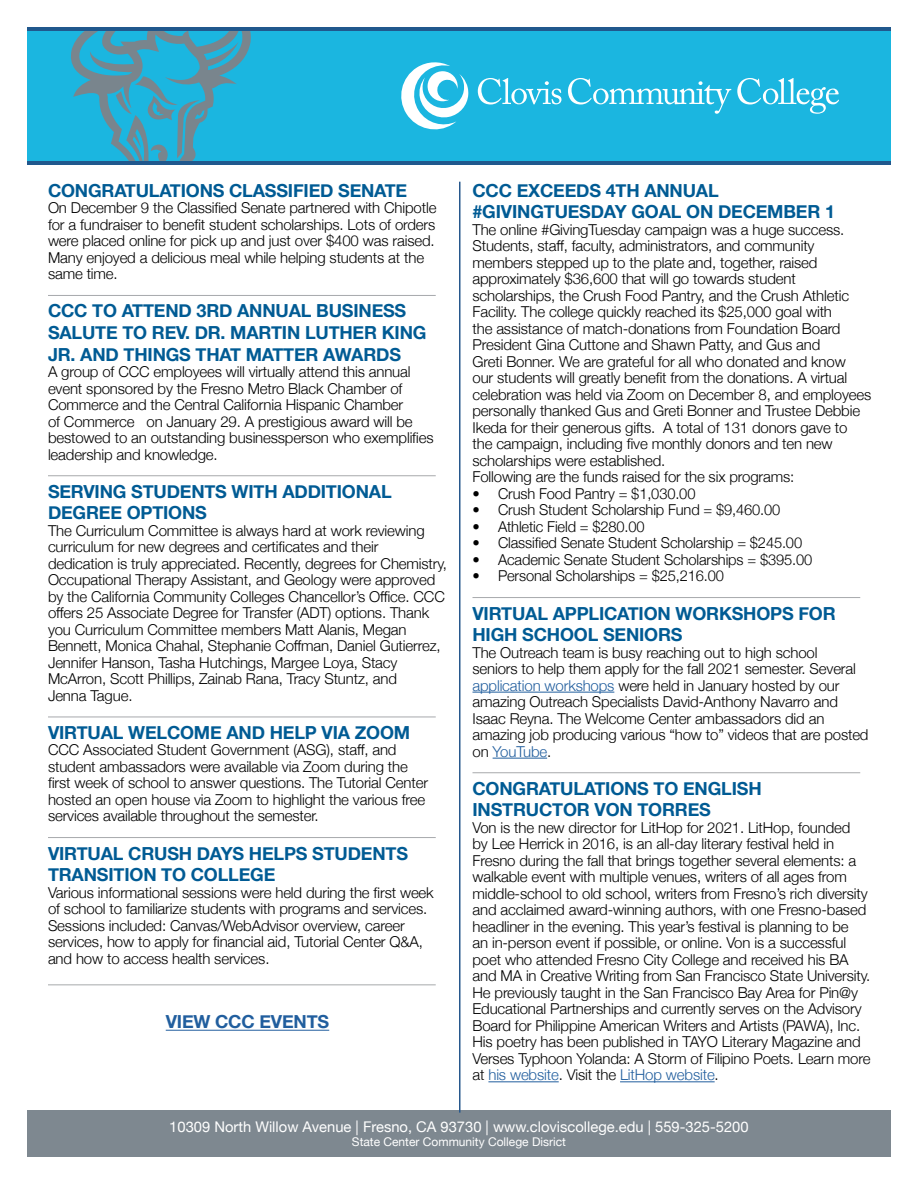
<style>
.page{position:relative;width:918px;height:1188px;background:#fff}
.page>*{position:absolute;margin:0;border:0;box-sizing:border-box;transform-origin:0 0}
.t1{font:700 18px/21.6px "Helvetica Neue";letter-spacing:-.01em;color:#005b94}
.t2{font:700 18px "Helvetica Neue";letter-spacing:-.01em;color:#215e9e}
.t3{font:300 15px/16.5px "Helvetica Neue";letter-spacing:-.01em;color:#000}
.t4{font:14.7px "Helvetica Neue";color:#fff}
.t5{font:12px "Helvetica Neue";color:#fff}
.s1{color:#215e9e}
</style>
<div class="page">
<div style="left:27px;top:1111px;width:864px;height:46px;background:#7e8890"></div>
<div style="left:27px;top:27px;width:864px;height:136px;background:#1bb6e0"></div>
<svg style="left:478px;top:78px;width:83px;height:27px"></svg>
<svg style="left:737px;top:78px;width:102px;height:36px"></svg>
<svg style="left:568px;top:78px;width:163px;height:36px"></svg>
<svg style="left:401px;top:62px;width:67px;height:68px"></svg>
<svg style="left:70px;top:30px;width:184px;height:131px"></svg>
<hr style="left:27px;top:27px;width:864px;height:3px;background:#20588d">
<hr style="left:27px;top:161px;width:864px;height:4px;background:#20588d">
<hr style="left:459px;top:182px;width:1px;height:931px;background:#27588d">
<hr style="left:166px;top:1030px;width:163px;height:1px;background:#215e9e">
<hr style="left:48px;top:295px;width:388px;height:1px;background:#a7a9ac">
<hr style="left:48px;top:475px;width:388px;height:1px;background:#a7a9ac">
<hr style="left:48px;top:717px;width:388px;height:1px;background:#a7a9ac">
<hr style="left:48px;top:837px;width:388px;height:1px;background:#a7a9ac">
<hr style="left:48px;top:984px;width:388px;height:1px;background:#a7a9ac">
<hr style="left:472px;top:692px;width:142px;height:1px;background:#215e9e">
<hr style="left:493px;top:758px;width:54px;height:1px;background:#215e9e">
<hr style="left:488px;top:1081px;width:71px;height:1px;background:#215e9e">
<hr style="left:620px;top:1081px;width:95px;height:1px;background:#215e9e">
<hr style="left:472px;top:597px;width:388px;height:1px;background:#a7a9ac">
<hr style="left:472px;top:772px;width:388px;height:1px;background:#a7a9ac">
<p class="t1" style="left:48px;top:180px;width:361px">CONGRATULATIONS CLASSIFIED SENATE</p>
<p class="t3" style="left:48px;top:199px;width:390px">On December 9 the Classified Senate partnered with Chipotle for a fundraiser to benefit student scholarships. Lots of orders were placed online for pick up and just over $400 was raised.<br>Many enjoyed a delicious meal while helping students at the same time.</p>
<p class="t1" style="left:48px;top:301px;width:380px">CCC TO ATTEND 3RD ANNUAL BUSINESS<br>SALUTE TO REV. DR. MARTIN LUTHER KING<br>JR. AND THINGS THAT MATTER AWARDS</p>
<p class="t3" style="left:48px;top:362px;width:387px">A group of CCC employees will virtually attend this annual event sponsored by the Fresno Metro Black Chamber of Commerce and the Central California Hispanic Chamber<br>of Commerce on January 29. A prestigious award will be bestowed to an outstanding businessperson who exemplifies leadership and knowledge.</p>
<p class="t1" style="left:48px;top:481px;width:345px">SERVING STUDENTS WITH ADDITIONAL<br>DEGREE OPTIONS</p>
<p class="t3" style="left:48px;top:521px;width:401px">The Curriculum Committee is always hard at work reviewing curriculum for new degrees and certificates and their dedication is truly appreciated. Recently, degrees for Chemistry, Occupational Therapy Assistant, and Geology were approved by the California Community Colleges Chancellor’s Office. CCC offers 25 Associate Degree for Transfer (ADT) options. Thank you Curriculum Committee members Matt Alanis, Megan Bennett, Monica Chahal, Stephanie Coffman, Daniel Gutierrez, Jennifer Hanson, Tasha Hutchings, Margee Loya, Stacy McArron, Scott Phillips, Zainab Rana, Tracy Stuntz, and<br>Jenna Tague.</p>
<p class="t1" style="left:48px;top:722px;width:364px">VIRTUAL WELCOME AND HELP VIA ZOOM</p>
<p class="t3" style="left:48px;top:741px;width:382px">CCC Associated Student Government (ASG), staff, and student ambassadors were available via Zoom during the first week of school to answer questions. The Tutorial Center hosted an open house via Zoom to highlight the various free services available throughout the semester.</p>
<p class="t1" style="left:48px;top:843px;width:362px">VIRTUAL CRUSH DAYS HELPS STUDENTS<br>TRANSITION TO COLLEGE</p>
<p class="t3" style="left:48px;top:883px;width:387px">Various informational sessions were held during the first week of school to familiarize students with programs and services.<br>Sessions included: Canvas/WebAdvisor overview, career services, how to apply for financial aid, Tutorial Center Q&amp;A, and how to access health services.</p>
<p class="t2" style="left:166px;top:1008px;width:165px">VIEW CCC EVENTS</p>
<p class="t1" style="left:472px;top:180px;width:364px">CCC EXCEEDS 4TH ANNUAL #GIVINGTUESDAY GOAL ON DECEMBER 1</p>
<p class="t3" style="left:472px;top:220px;width:400px">The online #GivingTuesday campaign was a huge success.<br>Students, staff, faculty, administrators, and community members stepped up to the plate and, together, raised approximately $36,600 that will go towards student scholarships, the Crush Food Pantry, and the Crush Athletic Facility. The college quickly reached its $25,000 goal with<br>the assistance of match-donations from Foundation Board President Gina Cuttone and Shawn Patty, and Gus and<br>Greti Bonner. We are grateful for all who donated and know<br>our students will greatly benefit from the donations. A virtual celebration was held via Zoom on December 8, and employees personally thanked Gus and Greti Bonner and Trustee Debbie Ikeda for their generous gifts. A total of 131 donors gave to<br>the campaign, including five monthly donors and ten new scholarships were established.<br>Following are the funds raised for the six programs:</p>
<p class="t3" style="left:472px;top:484px;width:225px">• Crush Food Pantry = $1,030.00</p>
<p class="t3" style="left:472px;top:501px;width:309px">• Crush Student Scholarship Fund = $9,460.00</p>
<p class="t3" style="left:472px;top:517px;width:174px">• Athletic Field = $280.00</p>
<p class="t3" style="left:472px;top:534px;width:331px">• Classified Senate Student Scholarship = $245.00</p>
<p class="t3" style="left:472px;top:550px;width:341px">• Academic Senate Student Scholarships = $395.00</p>
<p class="t3" style="left:472px;top:567px;width:253px">• Personal Scholarships = $25,216.00</p>
<p class="t1" style="left:472px;top:603px;width:365px">VIRTUAL APPLICATION WORKSHOPS FOR<br>HIGH SCHOOL SENIORS</p>
<p class="t3" style="left:472px;top:643px;width:398px">The Outreach team is busy reaching out to high school<br>seniors to help them apply for the fall 2021 semester. Several <span class="s1">application workshops</span> were held in January hosted by our amazing Outreach Specialists David-Anthony Navarro and Isaac Reyna. The Welcome Center ambassadors did an amazing job producing various “how to” videos that are posted on <span class="s1">YouTube</span>.</p>
<p class="t1" style="left:472px;top:778px;width:291px">CONGRATULATIONS TO ENGLISH<br>INSTRUCTOR VON TORRES</p>
<p class="t3" style="left:472px;top:818px;width:400px">Von is the new director for LitHop for 2021. LitHop, founded<br>by Lee Herrick in 2016, is an all-day literary festival held in Fresno during the fall that brings together several elements: a walkable event with multiple venues, writers of all ages from middle-school to old school, writers from Fresno’s rich diversity and acclaimed award-winning authors, with one Fresno-based headliner in the evening. This year’s festival is planning to be<br>an in-person event if possible, or online. Von is a successful poet who attended Fresno City College and received his BA and MA in Creative Writing from San Francisco State University.<br>He previously taught in the San Francisco Bay Area for Pin@y Educational Partnerships and currently serves on the Advisory Board for Philippine American Writers and Artists (PAWA), Inc.<br>His poetry has been published in TAYO Literary Magazine and Verses Typhoon Yolanda: A Storm of Filipino Poets. Learn more at <span class="s1">his website</span>. Visit the <span class="s1">LitHop website</span>.</p>
<p class="t4" style="left:169px;top:1118px;width:581px">10309 North Willow Avenue | Fresno, CA 93730 | www.cloviscollege.edu | 559-325-5200</p>
<p class="t5" style="left:352px;top:1135px;width:216px">State Center Community College Disrict</p>
</div>
